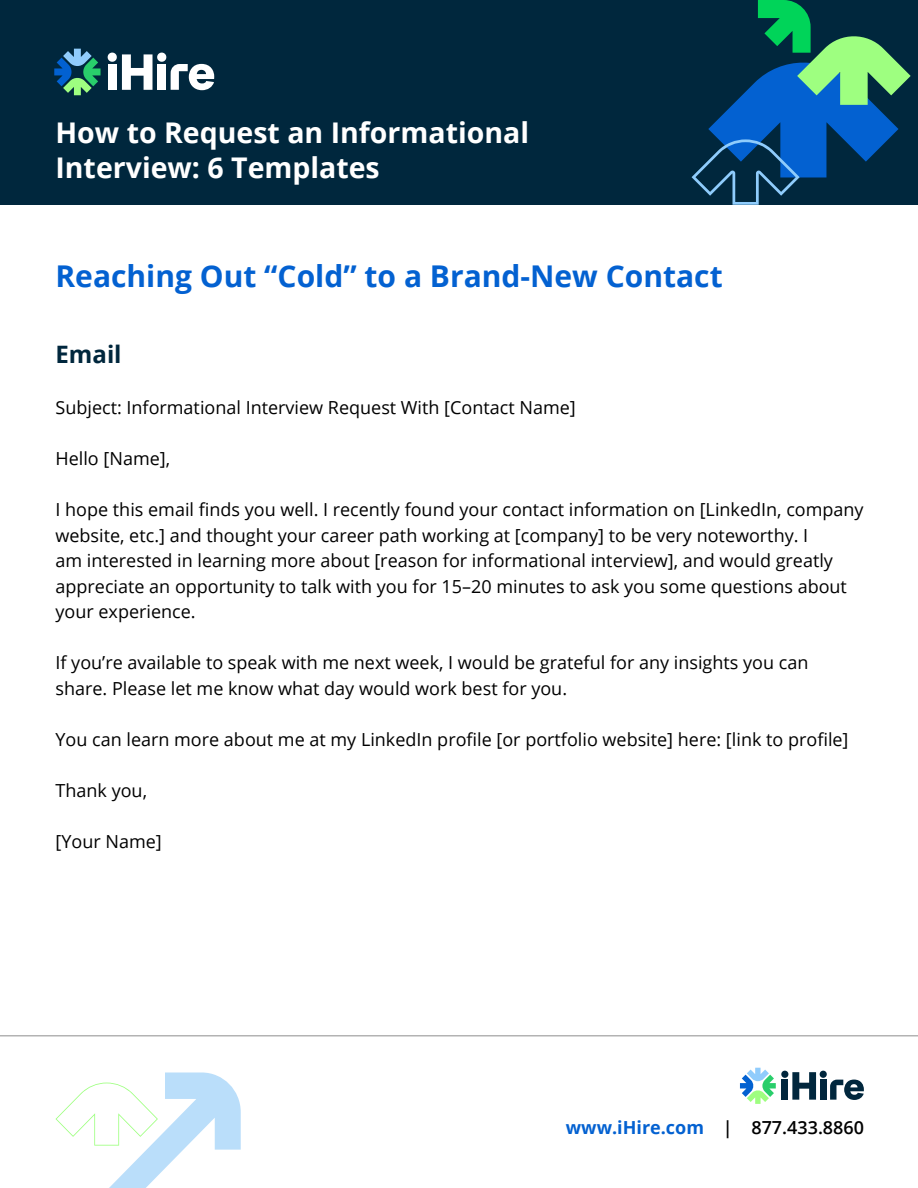
<style>
.page{position:relative;width:918px;height:1188px;background:#fff}
.page>*{position:absolute;margin:0;border:0;box-sizing:border-box;transform-origin:0 0}
.t1{font:700 30px "Open Sans";color:#0361d1}
.t2{font:700 28.5px/34.2px "Open Sans";color:#fff}
.t3{font:700 24px "Open Sans";color:#00273d}
.t4{font:18px/25.5px "Open Sans";color:#000}
.t5{font:700 18px "Open Sans";color:#0361d1}
.s1{font-weight:600;color:#000}
</style>
<div class="page">
<div style="left:0;top:0;width:918px;height:205px;background:#00273d"></div>
<svg style="left:54px;top:49px;width:47px;height:46px"></svg>
<svg style="left:108px;top:53px;width:106px;height:37px"></svg>
<svg style="left:692px;top:0;width:219px;height:205px"></svg>
<hr style="left:0;top:1035px;width:918px;height:1px;background:#b3b3b3">
<svg style="left:740px;top:1068px;width:124px;height:36px"></svg>
<svg style="left:56px;top:1072px;width:185px;height:116px"></svg>
<h2 class="t2" style="left:56px;top:115px;width:475px">How to Request an Informational<br>Interview: 6 Templates</h2>
<h1 class="t1" style="left:56px;top:255px;width:669px">Reaching Out “Cold” to a Brand-New Contact</h1>
<h3 class="t3" style="left:56px;top:338px;width:68px">Email</h3>
<p class="t4" style="left:56px;top:395px;width:522px">Subject: Informational Interview Request With [Contact Name]</p>
<p class="t4" style="left:56px;top:446px;width:116px">Hello [Name],</p>
<p class="t4" style="left:56px;top:497px;width:810px">I hope this email finds you well. I recently found your contact information on [LinkedIn, company website, etc.] and thought your career path working at [company] to be very noteworthy. I<br>am interested in learning more about [reason for informational interview], and would greatly appreciate an opportunity to talk with you for 15–20 minutes to ask you some questions about your experience.</p>
<p class="t4" style="left:56px;top:650px;width:754px">If you’re available to speak with me next week, I would be grateful for any insights you can share. Please let me know what day would work best for you.</p>
<p class="t4" style="left:56px;top:726px;width:795px">You can learn more about me at my LinkedIn profile [or portfolio website] here: [link to profile]</p>
<p class="t4" style="left:56px;top:777px;width:93px">Thank you,</p>
<p class="t4" style="left:56px;top:828px;width:108px">[Your Name]</p>
<p class="t5" style="left:566px;top:1115px;width:300px">www.iHire.com <span class="s1">| 877.433.8860</span></p>
</div>
